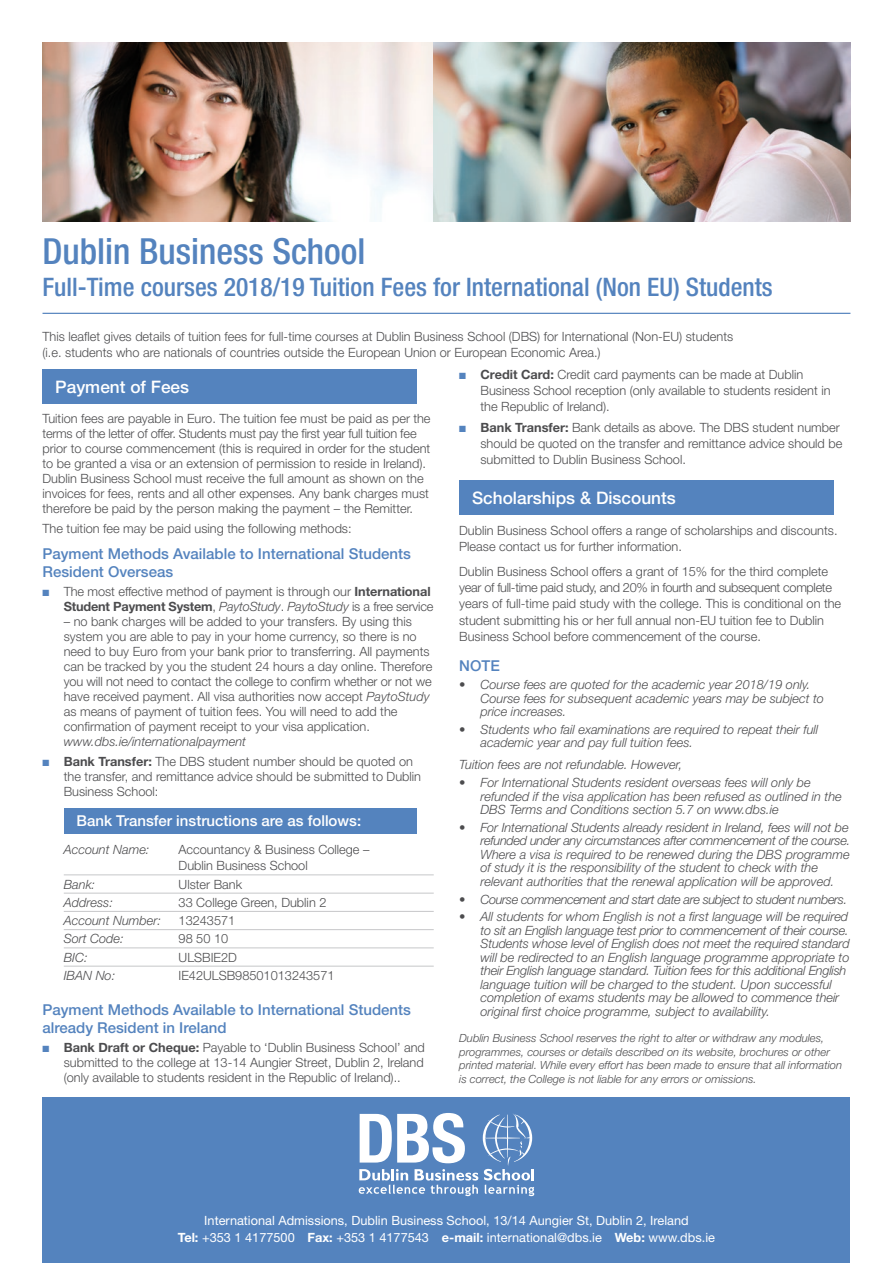
<style>
.page{position:relative;width:893px;height:1263px;background:#fff}
.page>*{position:absolute;margin:0;border:0;box-sizing:border-box;transform-origin:0 0}
.Fees_Head_I{font:500 condensed 36px "Helvetica Neue LT Std";color:#5483be}
.Fees_Head_I-2{font:500 condensed 25.5px "Helvetica Neue LT Std";color:#5483be}
.Box_Head{font:500 17.25px "Helvetica Neue LT Std";color:#fff}
.Head_III_3B4{font:500 15px/18px "Helvetica Neue LT Std";color:#5483be}
.Head_III_0B4{font:500 15px/18px "Helvetica Neue LT Std";color:#5483be}
.Box_Head-2{font:500 15px "Helvetica Neue LT Std";color:#fff}
.Body_5-5__1{font:300 12.75px/15px "Helvetica Neue LT Std";color:#4c4c4e}
.Body__2{font:300 12.75px/15px "Helvetica Neue LT Std";color:#4c4c4e}
.Body_5-5__1-2{font:italic 300 12.75px/13.5px "Helvetica Neue LT Std";color:#4c4c4e}
.Body_5-5__2{font:italic 300 12.75px/13.5px "Helvetica Neue LT Std";color:#4c4c4e}
.Body__1{font:300 12.75px/16.5px "Helvetica Neue LT Std";color:#4c4c4e}
.Body__2-2{font:12.75px/16.5px "Helvetica Neue LT Std";color:#fff;text-align:center}
.Body_5-5__1-3{font:italic 300 12.75px "Helvetica Neue LT Std";letter-spacing:-.03em;color:#4c4c4e}
.Body_5-5__2-2{font:300 12.75px "Helvetica Neue LT Std";color:#4c4c4e}
.Body__2-3{font:italic 300 11.25px/13.5px "Helvetica Neue LT Std";color:#4c4c4e}
.s1{color:#5483be}
.s2{font-weight:700}
.s3{font-style:italic}
</style>
<div class="page">
<img style="left:43px;top:43px;width:807px;height:178px">
<div style="left:43px;top:1097px;width:807px;height:166px;background:#5483be"></div>
<svg style="left:359px;top:1113px;width:175px;height:83px"></svg>
<hr style="left:64px;top:874px;width:370px;height:1px;background:#c6c7c9">
<hr style="left:64px;top:893px;width:370px;height:1px;background:#c6c7c9">
<hr style="left:64px;top:911px;width:370px;height:1px;background:#c6c7c9">
<hr style="left:64px;top:929px;width:370px;height:1px;background:#c6c7c9">
<hr style="left:64px;top:947px;width:370px;height:1px;background:#c6c7c9">
<hr style="left:64px;top:966px;width:370px;height:1px;background:#c6c7c9">
<div style="left:43px;top:370px;width:374px;height:34px;background:#5483be"></div>
<div style="left:64px;top:808px;width:353px;height:26px;background:#5483be"></div>
<div style="left:459px;top:481px;width:374px;height:34px;background:#5483be"></div>
<hr style="left:43px;top:313px;width:807px;height:1px;background:#5483be">
<p class="Fees_Head_I" style="left:43px;top:230px;width:324px">Dublin Business School</p>
<p class="Fees_Head_I-2" style="left:43px;top:271px;width:732px">Full-Time courses 2018/19 Tuition Fees for International (Non EU) Students</p>
<p class="Body__1" style="left:43px;top:328px;width:692px">This leaflet gives details of tuition fees for full-time courses at Dublin Business School (DBS) for International (Non-EU) students (i.e. students who are nationals of countries outside the European Union or European Economic Area.)</p>
<p class="Box_Head" style="left:55px;top:377px;width:135px">Payment of Fees</p>
<p class="Body__2" style="left:43px;top:411px;width:389px">Tuition fees are payable in Euro. The tuition fee must be paid as per the terms of the letter of offer. Students must pay the first year full tuition fee prior to course commencement (this is required in order for the student to be granted a visa or an extension of permission to reside in Ireland).<br>Dublin Business School must receive the full amount as shown on the invoices for fees, rents and all other expenses. Any bank charges must therefore be paid by the person making the payment – the Remitter.</p>
<p class="Body__2" style="left:43px;top:520px;width:311px">The tuition fee may be paid using the following methods:</p>
<p class="Head_III_0B4" style="left:43px;top:544px;width:370px">Payment Methods Available to International Students<br>Resident Overseas</p>
<p class="Body_5-5__1" style="left:43px;top:584px;width:392px;text-align:right"><span class="s1">■</span> The most effective method of payment is through our <span class="s2">International<br>Student Payment System</span>, <span class="s3">PaytoStudy</span>. <span class="s3">PaytoStudy</span> is a free service</p>
<p class="Body_5-5__1" style="left:64px;top:614px;width:370px">– no bank charges will be added to your transfers. By using this system you are able to pay in your home currency, so there is no need to buy Euro from your bank prior to transferring. All payments can be tracked by you the student 24 hours a day online. Therefore you will not need to contact the college to confirm whether or not we have received payment. All visa authorities now accept <span class="s3">PaytoStudy </span>as means of payment of tuition fees. You will need to add the confirmation of payment receipt to your visa application. <span class="s3">www.dbs.ie/internationalpayment</span></p>
<p class="Body_5-5__1" style="left:64px;top:753px;width:359px;text-indent:-21px"><span class="s1">■</span> <span class="s2">Bank Transfer:</span> The DBS student number should be quoted on the transfer, and remittance advice should be submitted to Dublin<br>Business School:</p>
<p class="Box_Head-2" style="left:77px;top:812px;width:286px">Bank Transfer instructions are as follows:</p>
<p class="Body_5-5__1-2" style="left:64px;top:843px;width:87px">Account Name:</p>
<p class="Body_5-5__1" style="left:179px;top:841px;width:192px;line-height:16.2px">Accountancy &amp; Business College –<br>Dublin Business School</p>
<p class="Body_5-5__1-2" style="left:64px;top:877px;width:33px">Bank:</p>
<p class="Body_5-5__1" style="left:179px;top:876px;width:65px">Ulster Bank</p>
<p class="Body_5-5__1-2" style="left:64px;top:895px;width:51px">Address:</p>
<p class="Body_5-5__1" style="left:179px;top:894px;width:149px">33 College Green, Dublin 2</p>
<p class="Body_5-5__1-2" style="left:64px;top:914px;width:99px">Account Number:</p>
<p class="Body_5-5__1" style="left:179px;top:913px;width:58px">13243571</p>
<p class="Body_5-5__1-2" style="left:64px;top:932px;width:62px">Sort Code:</p>
<p class="Body_5-5__1" style="left:179px;top:931px;width:51px">98 50 10</p>
<p class="Body_5-5__1-2" style="left:64px;top:950px;width:25px">BIC:</p>
<p class="Body_5-5__1" style="left:179px;top:949px;width:60px">ULSBIE2D</p>
<p class="Body_5-5__2" style="left:64px;top:968px;width:53px">IBAN No:</p>
<p class="Body_5-5__2-2" style="left:179px;top:967px;width:157px">IE42ULSB98501013243571</p>
<p class="Head_III_3B4" style="left:43px;top:1000px;width:370px">Payment Methods Available to International Students already Resident in Ireland</p>
<p class="Body_5-5__1" style="left:64px;top:1040px;width:363px;text-align:justify;text-indent:-21px"><span class="s1">■</span> <span class="s2">Bank Draft or Cheque:</span> Payable to ‘Dublin Business School’ and submitted to the college at 13-14 Aungier Street, Dublin 2, Ireland (only available to students resident in the Republic of Ireland)..</p>
<p class="Body_5-5__1" style="left:480px;top:366px;width:351px;line-height:16.2px;text-indent:-21px"><span class="s1">■</span> <span class="s2">Credit Card:</span> Credit card payments can be made at Dublin<br>Business School reception (only available to students resident in the Republic of Ireland).</p>
<p class="Body_5-5__1" style="left:480px;top:419px;width:363px;line-height:16.2px;text-indent:-21px"><span class="s1">■</span> <span class="s2">Bank Transfer:</span> Bank details as above. The DBS student number should be quoted on the transfer and remittance advice should be submitted to Dublin Business School.</p>
<p class="Box_Head" style="left:472px;top:488px;width:205px">Scholarships &amp; Discounts</p>
<p class="Body__2" style="left:459px;top:522px;width:380px;line-height:16.2px">Dublin Business School offers a range of scholarships and discounts.<br>Please contact us for further information.</p>
<p class="Body__2" style="left:459px;top:563px;width:383px;line-height:16.2px">Dublin Business School offers a grant of 15% for the third complete year of full-time paid study, and 20% in fourth and subsequent complete years of full-time paid study with the college. This is conditional on the student submitting his or her full annual non-EU tuition fee to Dublin Business School before commencement of the course.</p>
<p class="Head_III_3B4" style="left:459px;top:657px;width:42px">NOTE</p>
<p class="Body_5-5__1-2" style="left:480px;top:678px;width:345px;text-indent:-21px">• Course fees are quoted for the academic year 2018/19 only.<br>Course fees for subsequent academic years may be subject to price increases.</p>
<p class="Body_5-5__2" style="left:480px;top:722px;width:339px;text-indent:-21px">• Students who fail examinations are required to repeat their full academic year and pay full tuition fees.</p>
<p class="Body_5-5__1-2" style="left:459px;top:758px;width:224px">Tuition fees are not refundable. However,</p>
<p class="Body_5-5__1-2" style="left:480px;top:776px;width:363px;text-indent:-21px">• For International Students resident overseas fees will only be refunded if the visa application has been refused as outlined in the<br>DBS Terms and Conditions section 5.7 on www.dbs.ie</p>
<p class="Body_5-5__1-2" style="left:480px;top:820px;width:371px;text-indent:-21px">• For International Students already resident in Ireland, fees will not be refunded under any circumstances after commencement of the course.<br>Where a visa is required to be renewed during the DBS programme of study it is the responsibility of the student to check with the relevant authorities that the renewal application will be approved.</p>
<p class="Body_5-5__1-3" style="left:459px;top:891px;width:389px">• Course commencement and start date are subject to student numbers.</p>
<p class="Body_5-5__2" style="left:480px;top:910px;width:371px;text-indent:-21px">• All students for whom English is not a first language will be required to sit an English language test prior to commencement of their course.<br>Students whose level of English does not meet the required standard will be redirected to an English language programme appropriate to their English language standard. Tuition fees for this additional English language tuition will be charged to the student. Upon successful completion of exams students may be allowed to commence their original first choice programme, subject to availability.</p>
<p class="Body__2-3" style="left:459px;top:1031px;width:384px">Dublin Business School reserves the right to alter or withdraw any modules, programmes, courses or details described on its website, brochures or other printed material. While every effort has been made to ensure that all information is correct, the College is not liable for any errors or omissions.</p>
<p class="Body__2-2" style="left:178px;top:1212px;width:538px">International Admissions, Dublin Business School, 13/14 Aungier St, Dublin 2, Ireland<br><span class="s2">Tel:</span> +353 1 4177500 <span class="s2">Fax:</span> +353 1 4177543 <span class="s2">e-mail:</span> international@dbs.ie <span class="s2">Web:</span> www.dbs.ie</p>
</div>
